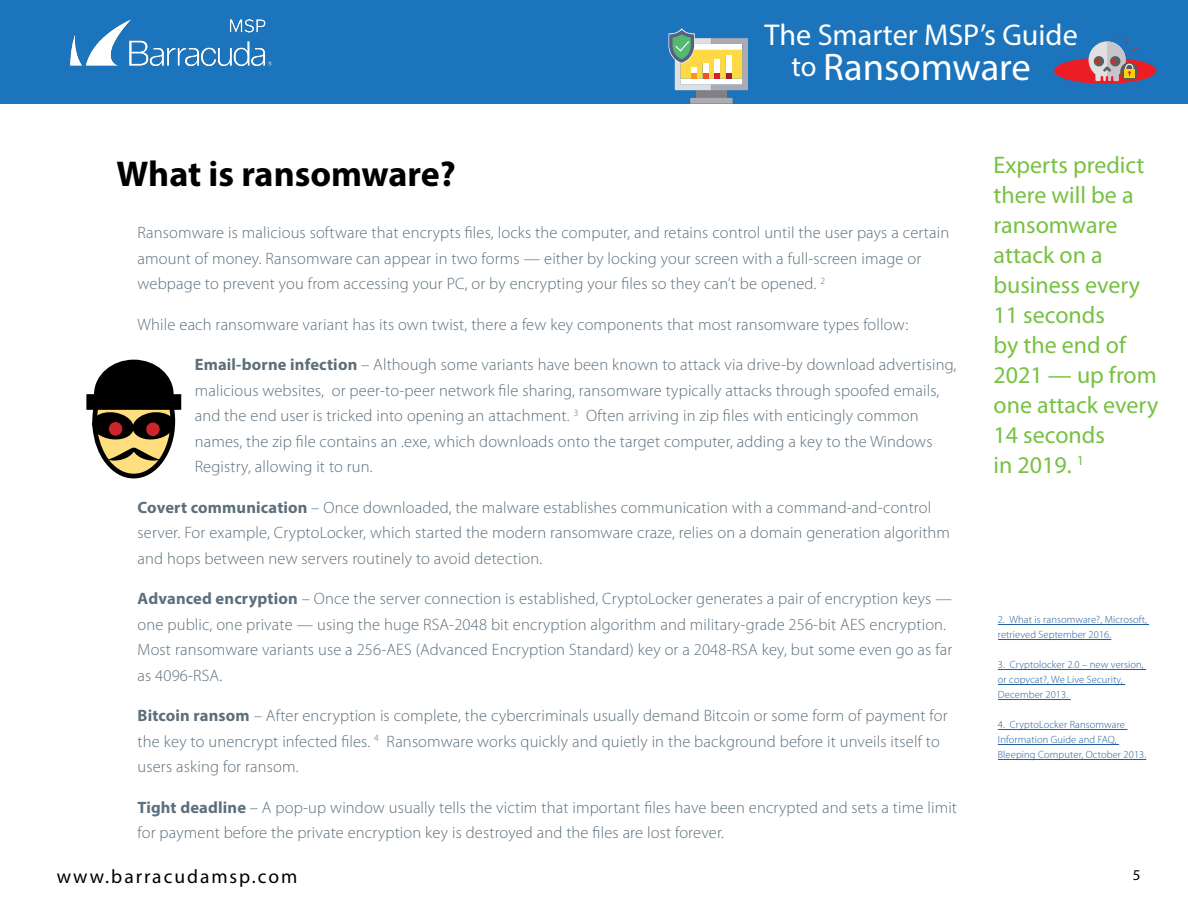
<style>
.page{position:relative;width:1188px;height:918px;background:#fff}
.page>*{position:absolute;margin:0;border:0;box-sizing:border-box;transform-origin:0 0}
.t1{font:38.55px "Myriad Pro";color:#fff}
.t2{font:700 36px "Myriad Pro";color:#000}
.t3{font:30.15px "Myriad Pro";color:#fff}
.t4{font:24px/30px "Myriad Pro";color:#78c143}
.t5{font:19.5px "Myriad Pro";letter-spacing:.1em;color:#000}
.t6{font:300 16.5px/25.5px "Myriad Pro";letter-spacing:.01em;color:#5c6f7c}
.t7{font:15px "Myriad Pro";color:#000}
.t8{font:300 10.5px/15px "Myriad Pro";letter-spacing:.01em;color:#215e9e}
.s1{font-size:28.65px}
.s2{font-weight:700}
</style>
<div class="page">
<div style="left:0;top:0;width:1188px;height:104px;background:#1c75bc"></div>
<div style="left:1054px;top:58px;width:102px;height:26px;background:#ed1d24;border-radius:50%"></div>
<svg style="left:1089px;top:36px;width:49px;height:45px"></svg>
<div style="left:696px;top:90px;width:31px;height:8px;background:#818185"></div>
<svg style="left:690px;top:98px;width:43px;height:6px"></svg>
<svg style="left:668px;top:28px;width:80px;height:62px"></svg>
<img style="left:71px;top:20px;width:200px;height:46px">
<hr style="left:998px;top:624px;width:151px;height:1px;background:#215e9e">
<hr style="left:998px;top:639px;width:113px;height:1px;background:#215e9e">
<hr style="left:998px;top:669px;width:148px;height:1px;background:#215e9e">
<hr style="left:998px;top:684px;width:127px;height:1px;background:#215e9e">
<hr style="left:998px;top:699px;width:73px;height:1px;background:#215e9e">
<hr style="left:998px;top:729px;width:129px;height:1px;background:#215e9e">
<hr style="left:998px;top:744px;width:121px;height:1px;background:#215e9e">
<hr style="left:998px;top:759px;width:148px;height:1px;background:#215e9e">
<svg style="left:86px;top:360px;width:95px;height:118px"></svg>
<div style="left:146px;top:422px;width:14px;height:14px;background:#ce242b;border-radius:50%"></div>
<div style="left:109px;top:422px;width:13px;height:14px;background:#ce242b;border-radius:50%"></div>
<h3 class="t3" style="left:765px;top:16px;width:315px">The Smarter MSP’s Guide</h3>
<h1 class="t1" style="left:792px;top:43px;width:241px"><span class="s1">to</span> Ransomware</h1>
<h2 class="t2" style="left:117px;top:150px;width:341px">What is ransomware?</h2>
<p class="t6" style="left:138px;top:220px;width:813px">Ransomware is malicious software that encrypts files, locks the computer, and retains control until the user pays a certain amount of money. Ransomware can appear in two forms — either by locking your screen with a full-screen image or webpage to prevent you from accessing your PC, or by encrypting your files so they can’t be opened. <sup>2</sup></p>
<p class="t6" style="left:138px;top:312px;width:772px">While each ransomware variant has its own twist, there a few key components that most ransomware types follow:</p>
<p class="t6" style="left:195px;top:352px;width:763px"><span class="s2">Email-borne infection</span> – Although some variants have been known to attack via drive-by download advertising, malicious websites, or peer-to-peer network file sharing, ransomware typically attacks through spoofed emails, and the end user is tricked into opening an attachment. <sup>3</sup> Often arriving in zip files with enticingly common names, the zip file contains an .exe, which downloads onto the target computer, adding a key to the Windows Registry, allowing it to run.</p>
<p class="t6" style="left:138px;top:495px;width:814px"><span class="s2">Covert communication</span> – Once downloaded, the malware establishes communication with a command-and-control server. For example, CryptoLocker, which started the modern ransomware craze, relies on a domain generation algorithm and hops between new servers routinely to avoid detection.</p>
<p class="t6" style="left:138px;top:586px;width:816px"><span class="s2">Advanced encryption</span> – Once the server connection is established, CryptoLocker generates a pair of encryption keys — one public, one private — using the huge RSA-2048 bit encryption algorithm and military-grade 256-bit AES encryption.<br>Most ransomware variants use a 256-AES (Advanced Encryption Standard) key or a 2048-RSA key, but some even go as far as 4096-RSA.</p>
<p class="t6" style="left:138px;top:703px;width:812px"><span class="s2">Bitcoin ransom</span> – After encryption is complete, the cybercriminals usually demand Bitcoin or some form of payment for the key to unencrypt infected files. <sup>4</sup> Ransomware works quickly and quietly in the background before it unveils itself to users asking for ransom.</p>
<p class="t6" style="left:138px;top:795px;width:821px"><span class="s2">Tight deadline</span> – A pop-up window usually tells the victim that important files have been encrypted and sets a time limit for payment before the private encryption key is destroyed and the files are lost forever.</p>
<h3 class="t4" style="left:994px;top:150px;width:166px">Experts predict there will be a ransomware attack on a business every<br>11 seconds<br>by the end of<br>2021 — up from one attack every<br>14 seconds<br>in 2019. <sup>1</sup></h3>
<p class="t8" style="left:998px;top:613px;width:150px">2. What is ransomware?, Microsoft, retrieved September 2016.</p>
<p class="t8" style="left:998px;top:658px;width:147px">3. Cryptolocker 2.0 – new version, or copycat?, We Live Security,<br>December 2013.</p>
<p class="t8" style="left:998px;top:718px;width:150px">4. CryptoLocker Ransomware<br>Information Guide and FAQ,<br>Bleeping Computer, October 2013.</p>
<p class="t5" style="left:57px;top:864px;width:242px">www.barracudamsp.com</p>
<p class="t7" style="left:1133px;top:866px;width:9px">5</p>
</div>
